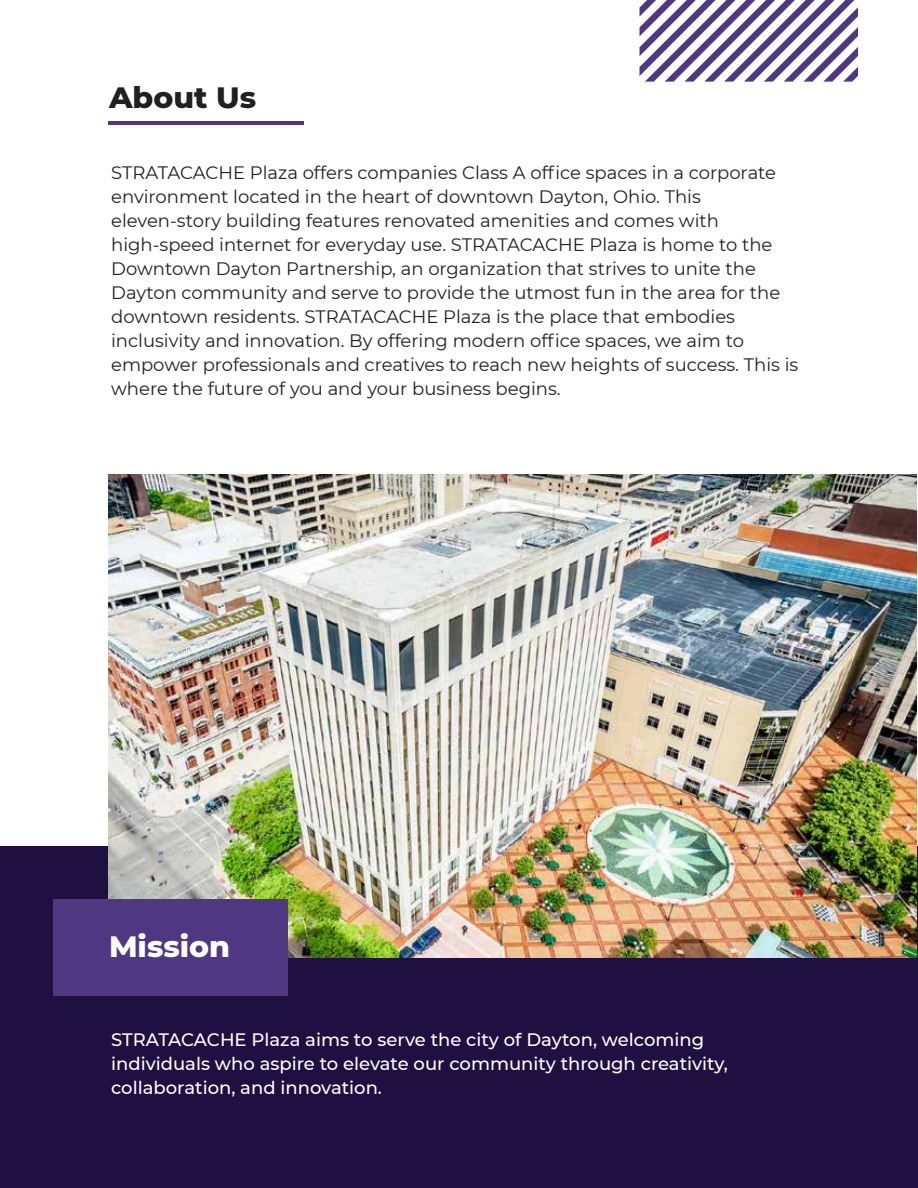
<style>
.page{position:relative;width:918px;height:1188px;background:#fff}
.page>*{position:absolute;margin:0;border:0;box-sizing:border-box;transform-origin:0 0}
.t1{font:800 30px "Montserrat";color:#231f20}
.t2{font:800 30px "Montserrat";color:#fff}
.t3{font:18px/24px "Montserrat";color:#231f20}
.t4{font:500 18px/24px "Montserrat";color:#fff}
</style>
<div class="page">
<div style="left:0;top:846px;width:918px;height:342px;background:#201041"></div>
<img style="left:109px;top:474px;width:808px;height:484px">
<hr style="left:109px;top:121px;width:195px;height:4px;background:#503782">
<div style="left:54px;top:900px;width:234px;height:96px;background:#503782"></div>
<svg style="left:639px;top:0;width:219px;height:82px"></svg>
<h1 class="t1" style="left:109px;top:83px;width:149px">About Us</h1>
<p class="t3" style="left:111px;top:160px;width:689px">STRATACACHE Plaza offers companies Class A office spaces in a corporate environment located in the heart of downtown Dayton, Ohio. This eleven-story building features renovated amenities and comes with high-speed internet for everyday use. STRATACACHE Plaza is home to the Downtown Dayton Partnership, an organization that strives to unite the Dayton community and serve to provide the utmost fun in the area for the downtown residents. STRATACACHE Plaza is the place that embodies inclusivity and innovation. By offering modern office spaces, we aim to empower professionals and creatives to reach new heights of success. This is where the future of you and your business begins.</p>
<h1 class="t2" style="left:109px;top:932px;width:123px">Mission</h1>
<p class="t4" style="left:111px;top:1029px;width:618px">STRATACACHE Plaza aims to serve the city of Dayton, welcoming individuals who aspire to elevate our community through creativity, collaboration, and innovation.</p>
</div>
